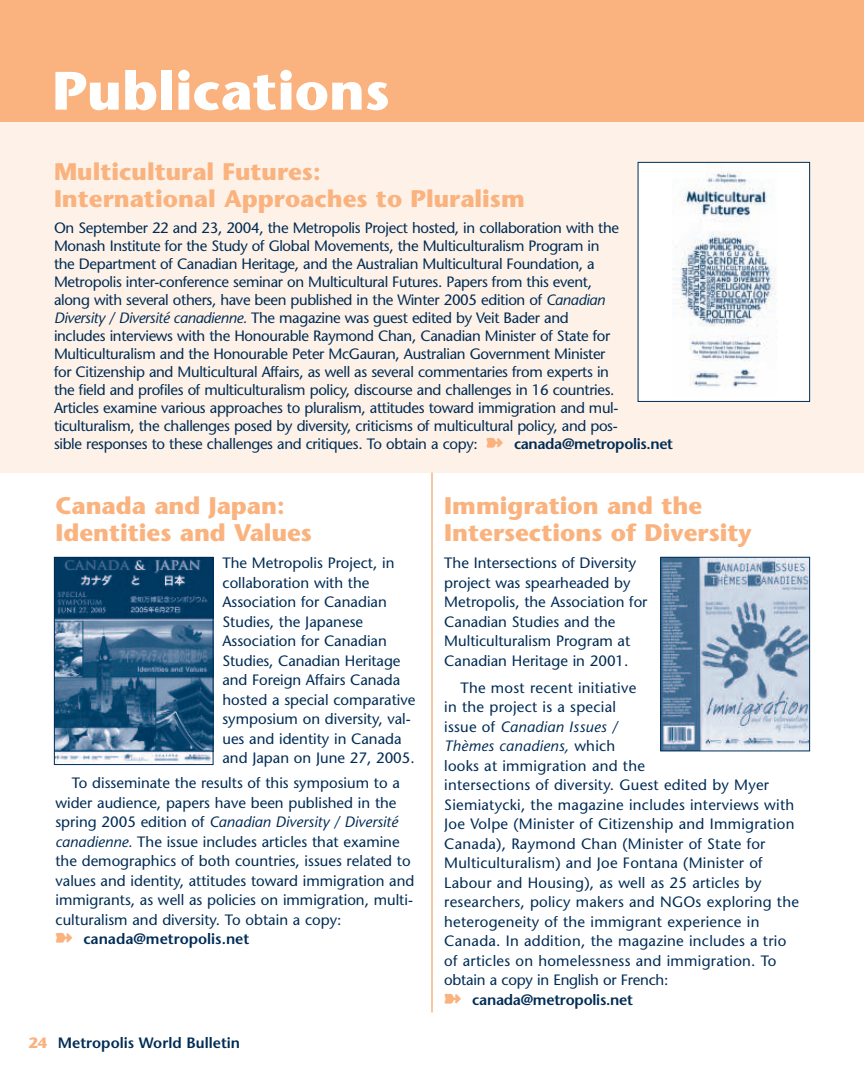
<style>
.page{position:relative;width:864px;height:1080px;background:#fff}
.page>*{position:absolute;margin:0;border:0;box-sizing:border-box;transform-origin:0 0}
.t1{font:700 54px "Stone Sans";color:#fff}
.t2{font:700 24px/27px "Stone Sans";color:#fab37f}
.t3{font:15px/19.5px "Stone Sans";color:#002c55}
.t4{font:15px/18px "Stone Sans";letter-spacing:-.025em;color:#002c55}
.t5{font:600 15px "Stone Sans";color:#002c55}
.s1{font-style:italic}
.s2{color:#fab37f}
.s3{font-weight:600}
.s4{font-weight:700;color:#fab37f}
</style>
<div class="page">
<div style="left:0;top:39px;width:864px;height:433px;background:#fef2e8"></div>
<div style="left:0;top:0;width:864px;height:122px;background:#fab37f"></div>
<div style="left:638px;top:162px;width:172px;height:239px;background:#fff"></div>
<img style="left:672px;top:171px;width:104px;height:217px">
<div style="left:638px;top:162px;width:172px;height:240px;border:1px solid #002c55"></div>
<img style="left:662px;top:559px;width:146px;height:190px">
<div style="left:660px;top:557px;width:150px;height:194px;border:1px solid #002c55"></div>
<img style="left:56px;top:559px;width:155px;height:204px">
<div style="left:54px;top:557px;width:159px;height:208px;border:1px solid #002c55"></div>
<hr style="left:431px;top:472px;width:2px;height:540px;background:#fab37f">
<h1 class="t1" style="left:52px;top:70px;width:339px">Publications</h1>
<h2 class="t2" style="left:54px;top:160px;width:472px">Multicultural Futures:<br>International Approaches to Pluralism</h2>
<p class="t4" style="left:54px;top:220px;width:621px">On September 22 and 23, 2004, the Metropolis Project hosted, in collaboration with the Monash Institute for the Study of Global Movements, the Multiculturalism Program in<br>the Department of Canadian Heritage, and the Australian Multicultural Foundation, a<br>Metropolis inter-conference seminar on Multicultural Futures. Papers from this event,<br>along with several others, have been published in the Winter 2005 edition of <span class="s1">Canadian<br>Diversity / Diversité canadienne.</span> The magazine was guest edited by Veit Bader and<br>includes interviews with the Honourable Raymond Chan, Canadian Minister of State for Multiculturalism and the Honourable Peter McGauran, Australian Government Minister<br>for Citizenship and Multicultural Affairs, as well as several commentaries from experts in<br>the field and profiles of multiculturalism policy, discourse and challenges in 16 countries.<br>Articles examine various approaches to pluralism, attitudes toward immigration and mul&shy;ticulturalism, the challenges posed by diversity, criticisms of multicultural policy, and pos-<br>sible responses to these challenges and critiques. To obtain a copy: <span class="s2">➽</span> <span class="s3">canada@metropolis.net</span></p>
<h2 class="t2" style="left:55px;top:494px;width:258px">Canada and Japan:<br>Identities and Values</h2>
<p class="t3" style="left:222px;top:555px;width:194px">The Metropolis Project, in collaboration with the<br>Association for Canadian<br>Studies, the Japanese<br>Association for Canadian<br>Studies, Canadian Heritage and Foreign Affairs Canada hosted a special comparative symposium on diversity, val&shy;ues and identity in Canada and Japan on June 27, 2005.</p>
<p class="t3" style="left:55px;top:775px;width:361px;text-indent:16px">To disseminate the results of this symposium to a wider audience, papers have been published in the spring 2005 edition of <span class="s1">Canadian Diversity / Diversité canadienne.</span> The issue includes articles that examine the demographics of both countries, issues related to values and identity, attitudes toward immigration and immigrants, as well as policies on immigration, multi&shy;culturalism and diversity. To obtain a copy:<br><span class="s2">➽</span> <span class="s3">canada@metropolis.net</span></p>
<p class="t5" style="left:28px;top:1037px;width:213px"><span class="s4">24</span> Metropolis World Bulletin</p>
<h2 class="t2" style="left:444px;top:494px;width:309px">Immigration and the<br>Intersections of Diversity</h2>
<p class="t3" style="left:444px;top:555px;width:205px">The Intersections of Diversity project was spearheaded by<br>Metropolis, the Association for<br>Canadian Studies and the<br>Multiculturalism Program at<br>Canadian Heritage in 2001.</p>
<p class="t3" style="left:444px;top:679px;width:356px;text-indent:16px">The most recent initiative<br>in the project is a special<br>issue of <span class="s1">Canadian Issues /<br>Thèmes canadiens,</span> which<br>looks at immigration and the<br>intersections of diversity. Guest edited by Myer Siemiatycki, the magazine includes interviews with Joe Volpe (Minister of Citizenship and Immigration Canada), Raymond Chan (Minister of State for Multiculturalism) and Joe Fontana (Minister of Labour and Housing), as well as 25 articles by researchers, policy makers and NGOs exploring the heterogeneity of the immigrant experience in Canada. In addition, the magazine includes a trio of articles on homelessness and immigration. To obtain a copy in English or French:<br><span class="s2">➽</span> <span class="s3">canada@metropolis.net</span></p>
</div>
